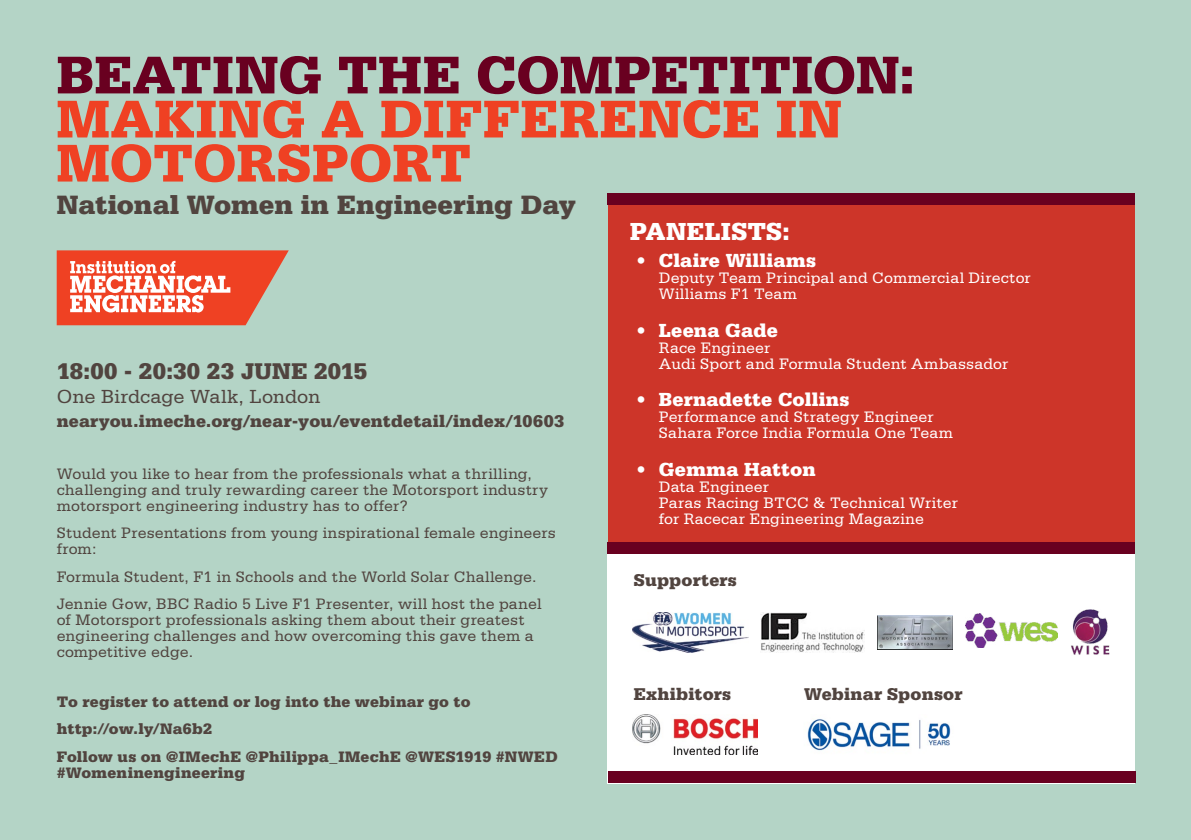
<style>
.page{position:relative;width:1191px;height:840px;background:#fff}
.page>*{position:absolute;margin:0;border:0;box-sizing:border-box;transform-origin:0 0}
.t1{font:900 56px/44px "Serifa Std";letter-spacing:.005em;color:#ef4123}
.t2{font:900 56px "Serifa Std";color:#690020}
.t3{font:900 28px "Serifa Std";color:#51443f}
.t4{font:900 26px "Serifa Std";letter-spacing:.01em;color:#fff}
.t5{font:900 24px "Serifa Std";letter-spacing:.015em;color:#51443f}
.t6{font:900 20px "Serifa Std";letter-spacing:.01em;color:#fff}
.t7{font:20px "Serifa Std";letter-spacing:-.005em;color:#51443f}
.t8{font:900 18px "Serifa Std";letter-spacing:.01em;color:#51443f}
.t9{font:16px/16px "Serifa Std";letter-spacing:.01em;color:#51443f}
.t10{font:16px/16px "Serifa Std";letter-spacing:.015em;color:#fff}
.t11{font:900 16px/27.4px "Serifa Std";letter-spacing:.015em;color:#51443f}
</style>
<div class="page">
<div style="left:0;top:0;width:1191px;height:839px;background:#b4d4c6"></div>
<div style="left:607px;top:553px;width:527px;height:229px;background:#fff"></div>
<img style="left:633px;top:612px;width:115px;height:40px">
<img style="left:760px;top:612px;width:104px;height:40px">
<img style="left:1071px;top:609px;width:38px;height:46px">
<img style="left:965px;top:613px;width:92px;height:33px">
<img style="left:877px;top:615px;width:75px;height:34px">
<img style="left:633px;top:714px;width:124px;height:39px">
<div style="left:608px;top:205px;width:526px;height:345px;background:#cd3529"></div>
<svg style="left:57px;top:250px;width:232px;height:75px;background:#ed7761"></svg>
<div style="left:607px;top:193px;width:527px;height:12px;background:#690020"></div>
<div style="left:607px;top:542px;width:527px;height:11px;background:#690020"></div>
<img style="left:807px;top:719px;width:144px;height:32px">
<div style="left:608px;top:771px;width:527px;height:11px;background:#690020"></div>
<h1 class="t2" style="left:57px;top:42px;width:859px">BEATING THE COMPETITION:</h1>
<h1 class="t1" style="left:57px;top:97px;width:786px">MAKING A DIFFERENCE IN<br>MOTORSPORT</h1>
<h2 class="t3" style="left:57px;top:188px;width:521px">National Women in Engineering Day</h2>
<h3 class="t5" style="left:57px;top:356px;width:312px">18:00 - 20:30 23 JUNE 2015</h3>
<p class="t7" style="left:57px;top:385px;width:265px">One Birdcage Walk, London</p>
<p class="t8" style="left:57px;top:410px;width:509px">nearyou.imeche.org/near-you/eventdetail/index/10603</p>
<p class="t9" style="left:57px;top:465px;width:493px">Would you like to hear from the professionals what a thrilling, challenging and truly rewarding career the Motorsport industry motorsport engineering industry has to offer?</p>
<p class="t9" style="left:57px;top:524px;width:501px">Student Presentations from young inspirational female engineers from:</p>
<p class="t9" style="left:57px;top:562px;width:486px;line-height:27.4px">Formula Student, F1 in Schools and the World Solar Challenge.<br>Jennie Gow, BBC Radio 5 Live F1 Presenter, will host the panel</p>
<p class="t9" style="left:57px;top:611px;width:478px">of Motorsport professionals asking them about their greatest engineering challenges and how overcoming this gave them a competitive edge.</p>
<p class="t11" style="left:57px;top:687px;width:503px">To register to attend or log into the webinar go to http://ow.ly/Na6b2<br>Follow us on @IMechE @Philippa_IMechE @WES1919 #NWED</p>
<p class="t11" style="left:57px;top:758px;width:190px">#Womeninengineering</p>
<h3 class="t4" style="left:630px;top:215px;width:161px">PANELISTS:</h3>
<p class="t6" style="left:636px;top:248px;width:181px">• Claire Williams</p>
<p class="t10" style="left:659px;top:270px;width:373px">Deputy Team Principal and Commercial Director<br>Williams F1 Team</p>
<p class="t6" style="left:636px;top:318px;width:143px">• Leena Gade</p>
<p class="t10" style="left:659px;top:339px;width:351px">Race Engineer<br>Audi Sport and Formula Student Ambassador</p>
<p class="t6" style="left:636px;top:388px;width:215px">• Bernadette Collins</p>
<p class="t10" style="left:659px;top:409px;width:296px">Performance and Strategy Engineer<br>Sahara Force India Formula One Team</p>
<p class="t6" style="left:636px;top:457px;width:181px">• Gemma Hatton</p>
<p class="t10" style="left:659px;top:479px;width:301px">Data Engineer<br>Paras Racing BTCC &amp; Technical Writer for Racecar Engineering Magazine</p>
<p class="t8" style="left:634px;top:569px;width:105px">Supporters</p>
<p class="t8" style="left:634px;top:683px;width:99px">Exhibitors</p>
<p class="t8" style="left:804px;top:683px;width:160px">Webinar Sponsor</p>
</div>
